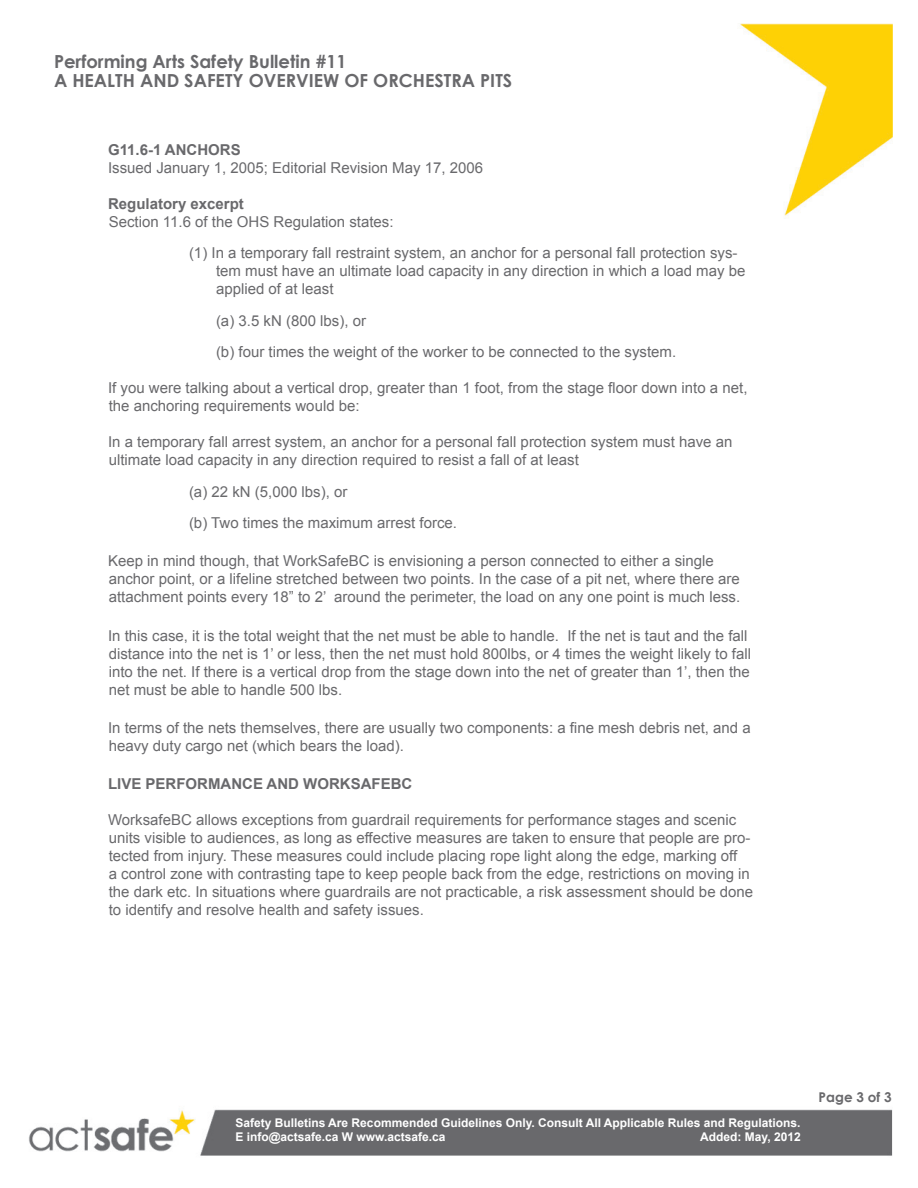
<style>
.page{position:relative;width:918px;height:1188px;background:#fff}
.page>*{position:absolute;margin:0;border:0;box-sizing:border-box;transform-origin:0 0}
.t1{font:700 18px/19.5px "Century Gothic";color:#69696c}
.bodytext{font:15px/18px "Arial";color:#69696c}
.a__paragraphs{font:15px/18px "Arial";color:#69696c}
.bodytext-2{font:700 15px "Arial";color:#69696c}
.t2{font:700 13.5px "Century Gothic";color:#69696c}
.t3{font:700 12px "Arial";color:#fff}
.s1{font-weight:700}
</style>
<div class="page">
<img style="left:29px;top:23px;width:864px;height:1133px">
<p class="t1" style="left:54px;top:50px;width:460px">Performing Arts Safety Bulletin #11<br>A HEALTH AND SAFETY OVERVIEW OF ORCHESTRA PITS</p>
<p class="bodytext-2" style="left:108px;top:140px;width:134px">G11.6-1 ANCHORS</p>
<p class="bodytext" style="left:108px;top:159px;width:377px">Issued January 1, 2005; Editorial Revision May 17, 2006</p>
<p class="bodytext" style="left:108px;top:195px;width:287px"><span class="s1">Regulatory excerpt<br></span>Section 11.6 of the OHS Regulation states:</p>
<p class="a__paragraphs" style="left:216px;top:244px;width:531px;text-indent:-27px">(1) In a temporary fall restraint system, an anchor for a personal fall protection sys&shy;tem must have an ultimate load capacity in any direction in which a load may be applied of at least</p>
<p class="a__paragraphs" style="left:216px;top:312px;width:152px">(a) 3.5 kN (800 lbs), or</p>
<p class="a__paragraphs" style="left:216px;top:343px;width:462px">(b) four times the weight of the worker to be connected to the system.</p>
<p class="bodytext" style="left:108px;top:379px;width:641px">If you were talking about a vertical drop, greater than 1 foot, from the stage floor down into a net, the anchoring requirements would be:</p>
<p class="bodytext" style="left:108px;top:433px;width:626px">In a temporary fall arrest system, an anchor for a personal fall protection system must have an ultimate load capacity in any direction required to resist a fall of at least</p>
<p class="a__paragraphs" style="left:189px;top:483px;width:160px">(a) 22 kN (5,000 lbs), or</p>
<p class="a__paragraphs" style="left:189px;top:514px;width:270px">(b) Two times the maximum arrest force.</p>
<p class="bodytext" style="left:108px;top:552px;width:634px">Keep in mind though, that WorkSafeBC is envisioning a person connected to either a single anchor point, or a lifeline stretched between two points. In the case of a pit net, where there are attachment points every 18” to 2’ around the perimeter, the load on any one point is much less.</p>
<p class="bodytext" style="left:108px;top:627px;width:645px">In this case, it is the total weight that the net must be able to handle. If the net is taut and the fall distance into the net is 1’ or less, then the net must hold 800lbs, or 4 times the weight likely to fall into the net. If there is a vertical drop from the stage down into the net of greater than 1’, then the net must be able to handle 500 lbs.</p>
<p class="bodytext" style="left:108px;top:719px;width:644px">In terms of the nets themselves, there are usually two components: a fine mesh debris net, and a heavy duty cargo net (which bears the load).</p>
<p class="bodytext-2" style="left:108px;top:774px;width:306px">LIVE PERFORMANCE AND WORKSAFEBC</p>
<p class="bodytext" style="left:108px;top:811px;width:647px">WorksafeBC allows exceptions from guardrail requirements for performance stages and scenic units visible to audiences, as long as effective measures are taken to ensure that people are pro&shy;tected from injury. These measures could include placing rope light along the edge, marking off<br>a control zone with contrasting tape to keep people back from the edge, restrictions on moving in the dark etc. In situations where guardrails are not practicable, a risk assessment should be done to identify and resolve health and safety issues.</p>
<p class="t3" style="left:235px;top:1114px;width:567px">Safety Bulletins Are Recommended Guidelines Only. Consult All Applicable Rules and Regulations.</p>
<p class="t3" style="left:235px;top:1129px;width:211px">E info@actsafe.ca W www.actsafe.ca</p>
<p class="t3" style="left:700px;top:1129px;width:102px">Added: May, 2012</p>
<p class="t2" style="left:819px;top:1087px;width:74px">Page 3 of 3</p>
</div>
